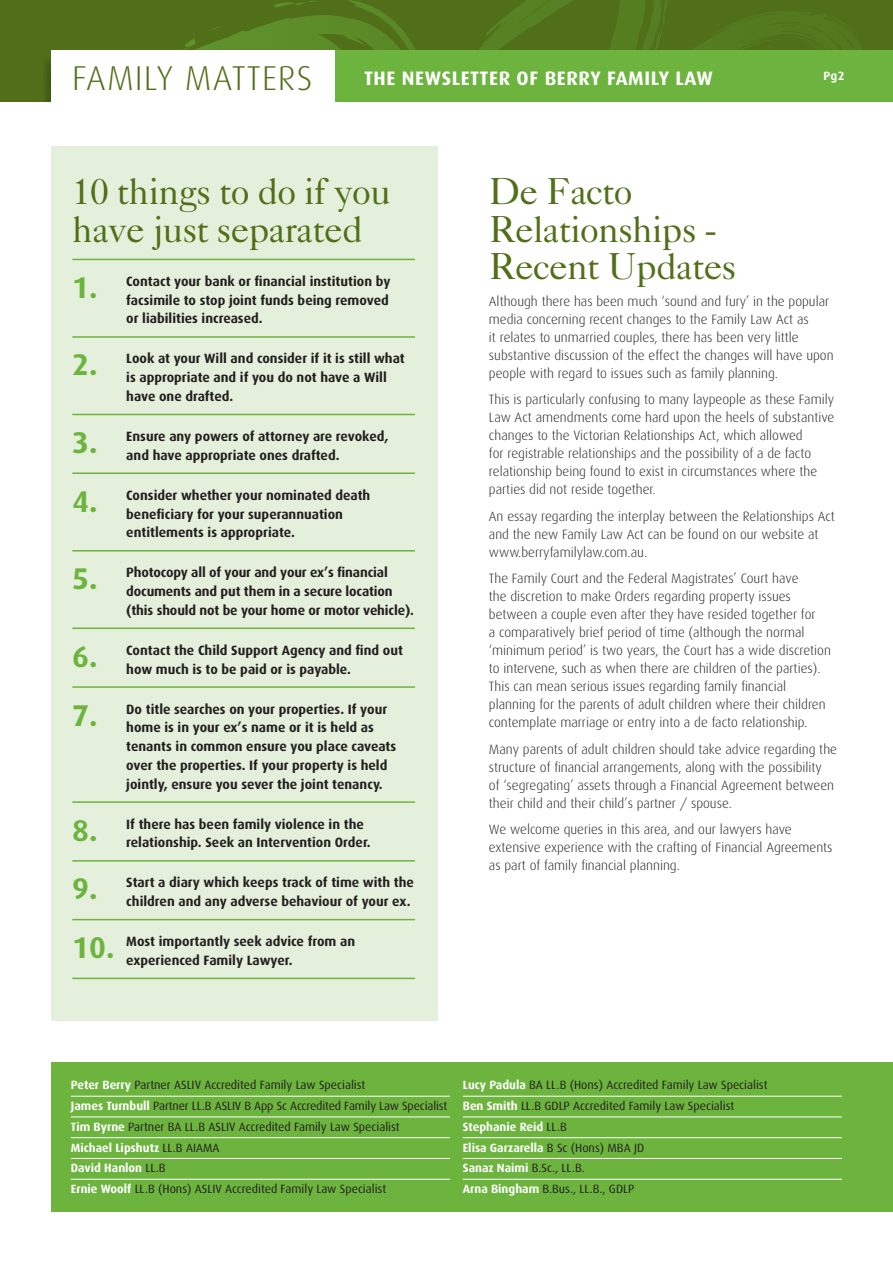
<style>
.page{position:relative;width:893px;height:1263px;background:#fff}
.page>*{position:absolute;margin:0;border:0;box-sizing:border-box;transform-origin:0 0}
.t1{font:37.5px/37.5px "Caslon Five Forty";letter-spacing:-.02em;color:#506f18}
.t2{font:300 34.5px "Dax";letter-spacing:.03em;color:#506f18}
.t3{font:700 30px "Dax";color:#6db43f}
.t4{font:700 19.5px "Dax";letter-spacing:.03em;color:#fff}
.t5{font:300 13.5px/18px "Dax";color:#231f20}
.t6{font:700 13.5px/18.8px "Dax";color:#231f20}
.t7{font:12px/20.7px "Dax";color:#231f20}
.t8{font:700 12px "Dax";color:#fff}
.s1{font-weight:700;color:#fff}
</style>
<div class="page">
<svg style="left:0;top:0;width:893px;height:157px;background:#54751d"></svg>
<svg style="left:147px;top:38px;width:48px;height:13px"></svg>
<svg style="left:273px;top:0;width:46px;height:16px"></svg>
<svg style="left:331px;top:0;width:98px;height:51px;background:#54791d"></svg>
<svg style="left:456px;top:0;width:419px;height:51px;background:#52741b"></svg>
<svg style="left:787px;top:10px;width:10px;height:2px"></svg>
<svg style="left:632px;top:0;width:36px;height:32px"></svg>
<div style="left:52px;top:1062px;width:841px;height:150px;background:#6db43f"></div>
<div style="left:52px;top:51px;width:841px;height:51px;background:#fff"></div>
<div style="left:336px;top:51px;width:557px;height:51px;background:#6db43f"></div>
<div style="left:0;top:102px;width:893px;height:960px;background:#fff"></div>
<hr style="left:71px;top:1096px;width:379px;height:1px;background:#fff">
<hr style="left:71px;top:1116px;width:379px;height:1px;background:#fff">
<hr style="left:71px;top:1137px;width:379px;height:1px;background:#fff">
<hr style="left:71px;top:1158px;width:379px;height:1px;background:#fff">
<hr style="left:71px;top:1179px;width:379px;height:1px;background:#fff">
<hr style="left:463px;top:1096px;width:379px;height:1px;background:#fff">
<hr style="left:463px;top:1116px;width:379px;height:1px;background:#fff">
<hr style="left:463px;top:1137px;width:379px;height:1px;background:#fff">
<hr style="left:463px;top:1158px;width:379px;height:1px;background:#fff">
<hr style="left:463px;top:1179px;width:379px;height:1px;background:#fff">
<div style="left:51px;top:147px;width:387px;height:873px;background:#e5f0dc"></div>
<hr style="left:72px;top:259px;width:343px;height:1px;background:#6db43f">
<hr style="left:72px;top:336px;width:343px;height:2px;background:#6db43f">
<hr style="left:72px;top:414px;width:343px;height:1px;background:#6db43f">
<hr style="left:72px;top:472px;width:343px;height:2px;background:#6db43f">
<hr style="left:72px;top:550px;width:343px;height:1px;background:#6db43f">
<hr style="left:72px;top:627px;width:343px;height:2px;background:#6db43f">
<hr style="left:72px;top:686px;width:343px;height:2px;background:#6db43f">
<hr style="left:72px;top:801px;width:343px;height:2px;background:#6db43f">
<hr style="left:72px;top:860px;width:343px;height:1px;background:#6db43f">
<hr style="left:72px;top:919px;width:343px;height:1px;background:#6db43f">
<hr style="left:72px;top:978px;width:343px;height:1px;background:#6db43f">
<h2 class="t2" style="left:72px;top:59px;width:242px">FAMILY MATTERS</h2>
<h3 class="t4" style="left:364px;top:67px;width:350px">THE NEWSLETTER OF BERRY FAMILY LAW</h3>
<p class="t8" style="left:823px;top:69px;width:23px">Pg2</p>
<h1 class="t1" style="left:72px;top:172px;width:320px">10 things to do if you have just separated</h1>
<h3 class="t3" style="left:72px;top:270px;width:27px">1.</h3>
<p class="t6" style="left:126px;top:272px;width:266px;text-align:justify">Contact your bank or financial institution by facsimile to stop joint funds being removed or liabilities increased.</p>
<h3 class="t3" style="left:72px;top:348px;width:27px">2.</h3>
<p class="t6" style="left:126px;top:349px;width:280px">Look at your Will and consider if it is still what is appropriate and if you do not have a Will have one drafted.</p>
<h3 class="t3" style="left:72px;top:426px;width:27px">3.</h3>
<p class="t6" style="left:126px;top:427px;width:264px">Ensure any powers of attorney are revoked, and have appropriate ones drafted.</p>
<h3 class="t3" style="left:72px;top:484px;width:27px">4.</h3>
<p class="t6" style="left:126px;top:486px;width:246px">Consider whether your nominated death beneficiary for your superannuation entitlements is appropriate.</p>
<h3 class="t3" style="left:72px;top:562px;width:27px">5.</h3>
<p class="t6" style="left:126px;top:563px;width:289px">Photocopy all of your and your ex’s financial documents and put them in a secure location (this should not be your home or motor vehicle).</p>
<h3 class="t3" style="left:72px;top:639px;width:27px">6.</h3>
<p class="t6" style="left:126px;top:641px;width:278px">Contact the Child Support Agency and find out how much is to be paid or is payable.</p>
<h3 class="t3" style="left:72px;top:698px;width:27px">7.</h3>
<p class="t6" style="left:126px;top:699px;width:271px">Do title searches on your properties. If your home is in your ex’s name or it is held as tenants in common ensure you place caveats over the properties. If your property is held jointly, ensure you sever the joint tenancy.</p>
<h3 class="t3" style="left:72px;top:813px;width:27px">8.</h3>
<p class="t6" style="left:126px;top:815px;width:246px">If there has been family violence in the relationship. Seek an Intervention Order.</p>
<h3 class="t3" style="left:72px;top:872px;width:27px">9.</h3>
<p class="t6" style="left:126px;top:873px;width:289px">Start a diary which keeps track of time with the children and any adverse behaviour of your ex.</p>
<h3 class="t3" style="left:72px;top:931px;width:44px">10.</h3>
<p class="t6" style="left:126px;top:932px;width:230px">Most importantly seek advice from an experienced Family Lawyer.</p>
<h1 class="t1" style="left:489px;top:172px;width:249px">De Facto<br>Relationships -<br>Recent Updates</h1>
<p class="t5" style="left:489px;top:292px;width:346px">Although there has been much ‘sound and fury’ in the popular media concerning recent changes to the Family Law Act as<br>it relates to unmarried couples, there has been very little substantive discussion of the effect the changes will have upon people with regard to issues such as family planning.</p>
<p class="t5" style="left:489px;top:391px;width:347px">This is particularly confusing to many laypeople as these Family Law Act amendments come hard upon the heels of substantive changes to the Victorian Relationships Act, which allowed<br>for registrable relationships and the possibility of a de facto relationship being found to exist in circumstances where the parties did not reside together.</p>
<p class="t5" style="left:489px;top:507px;width:348px">An essay regarding the interplay between the Relationships Act and the new Family Law Act can be found on our website at www.berryfamilylaw.com.au.</p>
<p class="t5" style="left:489px;top:570px;width:344px">The Family Court and the Federal Magistrates’ Court have<br>the discretion to make Orders regarding property issues between a couple even after they have resided together for<br>a comparatively brief period of time (although the normal ‘minimum period’ is two years, the Court has a wide discretion to intervene, such as when there are children of the parties).<br>This can mean serious issues regarding family financial planning for the parents of adult children where their children contemplate marriage or entry into a de facto relationship.</p>
<p class="t5" style="left:489px;top:740px;width:350px">Many parents of adult children should take advice regarding the structure of financial arrangements, along with the possibility<br>of ‘segregating’ assets through a Financial Agreement between their child and their child’s partner / spouse.</p>
<p class="t5" style="left:489px;top:821px;width:345px">We welcome queries in this area, and our lawyers have extensive experience with the crafting of Financial Agreements as part of family financial planning.</p>
<p class="t7" style="left:71px;top:1075px;width:378px"><span class="s1">Peter Berry</span> Partner ASLIV Accredited Family Law Specialist<br><span class="s1">James Turnbull</span> Partner LL.B ASLIV B App Sc Accredited Family Law Specialist <span class="s1">Tim Byrne</span> Partner BA LL.B ASLIV Accredited Family Law Specialist<br><span class="s1">Michael Lipshutz</span> LL.B AIAMA<br><span class="s1">David Hanlon</span> LL.B<br><span class="s1">Ernie Woolf</span> LL.B (Hons) ASLIV Accredited Family Law Specialist</p>
<p class="t7" style="left:463px;top:1075px;width:306px"><span class="s1">Lucy Padula</span> BA LL.B (Hons) Accredited Family Law Specialist <span class="s1">Ben Smith</span> LL.B GDLP Accredited Family Law Specialist <span class="s1">Stephanie Reid</span> LL.B<br><span class="s1">Elisa Garzarella</span> B Sc (Hons) MBA JD<br><span class="s1">Sanaz Naimi</span> B.Sc., LL.B.<br><span class="s1">Arna Bingham</span> B.Bus., LL.B., GDLP</p>
</div>
